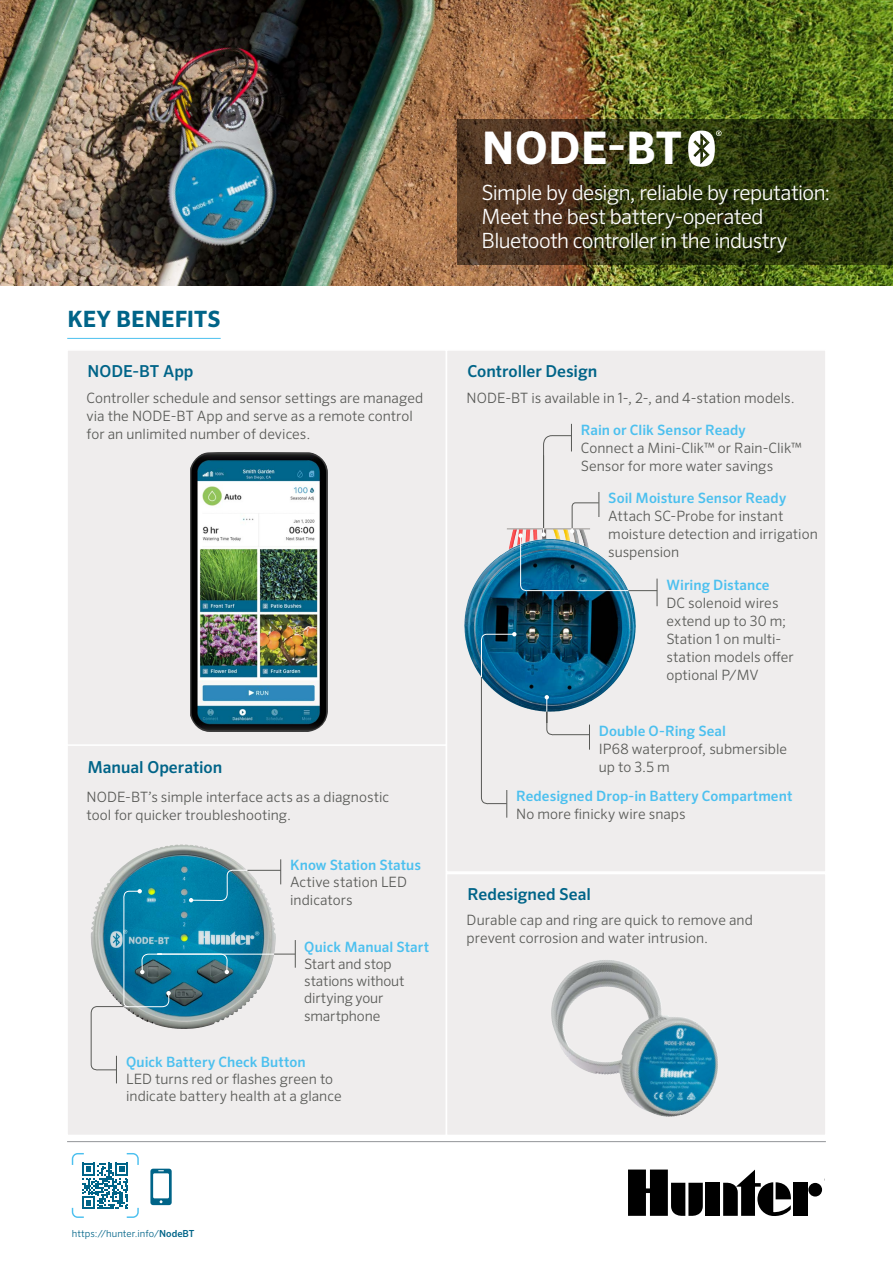
<style>
.page{position:relative;width:893px;height:1263px;background:#fff}
.page>*{position:absolute;margin:0;border:0;box-sizing:border-box;transform-origin:0 0}
.t1{font:700 45px "Sero Pro";letter-spacing:.01em;color:#fff}
.t2{font:700 22.5px "Sero Pro";color:#006488}
.t3{font:300 21px/24px "Sero Pro";letter-spacing:-.03em;color:#fff}
.t4{font:500 16.5px "Sero Pro";color:#006488}
.t5{font:300 14.25px/18px "Sero Pro";letter-spacing:.005em;color:#585956}
.t6{font:500 14.25px "Sero Pro";letter-spacing:.005em;color:#4cc0ef}
.t7{font:300 9.75px "Sero Pro";color:#006488}
.s1{font-weight:500}
</style>
<div class="page">
<img style="left:0;top:0;width:273px;height:285px">
<div style="left:66px;top:744px;width:381px;height:392px;background:#efeded;border:2px solid #fff"></div>
<div style="left:66px;top:349px;width:381px;height:397px;background:#efeded;border:2px solid #fff"></div>
<div style="left:706px;top:1183px;width:14px;height:33px;background:#000"></div>
<div style="left:808px;top:1183px;width:14px;height:13px;background:#000;border-radius:50%"></div>
<div style="left:793px;top:1183px;width:14px;height:33px;background:#000"></div>
<svg style="left:723px;top:1169px;width:68px;height:47px"></svg>
<svg style="left:628px;top:1169px;width:75px;height:47px"></svg>
<hr style="left:67px;top:1141px;width:759px;height:1px;background:#939598">
<div style="left:446px;top:873px;width:381px;height:263px;background:#efeded;border:2px solid #fff"></div>
<svg style="left:445px;top:349px;width:380px;height:524px;background:#dadee1"></svg>
<img style="left:273px;top:0;width:620px;height:285px">
<hr style="left:605px;top:590px;width:52px;height:1px;background:#585956">
<img style="left:133px;top:844px;width:50px;height:15px">
<svg style="left:457px;top:119px;width:436px;height:146px;background:#393815"></svg>
<svg style="left:150px;top:1169px;width:22px;height:36px"></svg>
<svg style="left:72px;top:1153px;width:67px;height:65px"></svg>
<hr style="left:67px;top:338px;width:154px;height:1px;background:#4cc0ef">
<svg style="left:688px;top:130px;width:34px;height:37px"></svg>
<img style="left:574px;top:960px;width:33px;height:10px">
<svg style="left:657px;top:579px;width:1px;height:27px"></svg>
<svg style="left:480px;top:632px;width:36px;height:186px;background:#a1bac8"></svg>
<svg style="left:545px;top:691px;width:45px;height:59px;background:#a6bdc9"></svg>
<hr style="left:507px;top:528px;width:83px;height:1px;background:#b6b3b1">
<svg style="left:518px;top:424px;width:111px;height:167px;background:#b8cad3"></svg>
<svg style="left:91px;top:859px;width:205px;height:224px"></svg>
<img style="left:190px;top:452px;width:138px;height:280px">
<h1 class="t1" style="left:482px;top:120px;width:202px">NODE-BT</h1>
<h2 class="t2" style="left:67px;top:306px;width:155px">KEY BENEFITS</h2>
<h3 class="t3" style="left:481px;top:180px;width:350px">Simple by design, reliable by reputation:<br>Meet the best battery-operated<br>Bluetooth controller in the industry</h3>
<p class="t4" style="left:87px;top:361px;width:108px">NODE-BT App</p>
<p class="t4" style="left:467px;top:361px;width:131px">Controller Design</p>
<p class="t5" style="left:86px;top:389px;width:338px">Controller schedule and sensor settings are managed via the NODE-BT App and serve as a remote control for an unlimited number of devices.</p>
<p class="t5" style="left:467px;top:389px;width:329px">NODE-BT is available in 1-, 2-, and 4-station models.</p>
<p class="t6" style="left:581px;top:421px;width:166px">Rain or Clik Sensor Ready</p>
<p class="t5" style="left:581px;top:439px;width:223px">Connect a Mini-Clik™ or Rain-Clik™<br>Sensor for more water savings</p>
<p class="t6" style="left:608px;top:489px;width:179px">Soil Moisture Sensor Ready</p>
<p class="t5" style="left:608px;top:507px;width:211px">Attach SC-Probe for instant moisture detection and irrigation suspension</p>
<p class="t6" style="left:666px;top:576px;width:105px">Wiring Distance</p>
<p class="t5" style="left:666px;top:593px;width:129px">DC solenoid wires extend up to 30 m;<br>Station 1 on multi&shy;station models offer optional P/MV</p>
<p class="t4" style="left:87px;top:757px;width:136px">Manual Operation</p>
<p class="t5" style="left:86px;top:787px;width:304px">NODE-BT’s simple interface acts as a diagnostic tool for quicker troubleshooting.</p>
<p class="t6" style="left:290px;top:857px;width:132px">Know Station Status</p>
<p class="t5" style="left:290px;top:873px;width:118px">Active station LED indicators</p>
<p class="t6" style="left:304px;top:938px;width:126px">Quick Manual Start</p>
<p class="t5" style="left:304px;top:955px;width:102px;line-height:17.4px">Start and stop stations without dirtying your smartphone</p>
<p class="t6" style="left:126px;top:1053px;width:181px">Quick Battery Check Button</p>
<p class="t5" style="left:126px;top:1070px;width:217px;line-height:17.1px">LED turns red or flashes green to indicate battery health at a glance</p>
<p class="t6" style="left:599px;top:722px;width:129px">Double O-Ring Seal</p>
<p class="t5" style="left:599px;top:739px;width:190px">IP68 waterproof, submersible up to 3.5 m</p>
<p class="t6" style="left:516px;top:787px;width:278px">Redesigned Drop-in Battery Compartment</p>
<p class="t5" style="left:516px;top:805px;width:171px">No more finicky wire snaps</p>
<p class="t4" style="left:467px;top:884px;width:125px">Redesigned Seal</p>
<p class="t5" style="left:467px;top:910px;width:288px">Durable cap and ring are quick to remove and prevent corrosion and water intrusion.</p>
<p class="t7" style="left:72px;top:1227px;width:124px">https://hunter.info/<span class="s1">NodeBT</span></p>
</div>
